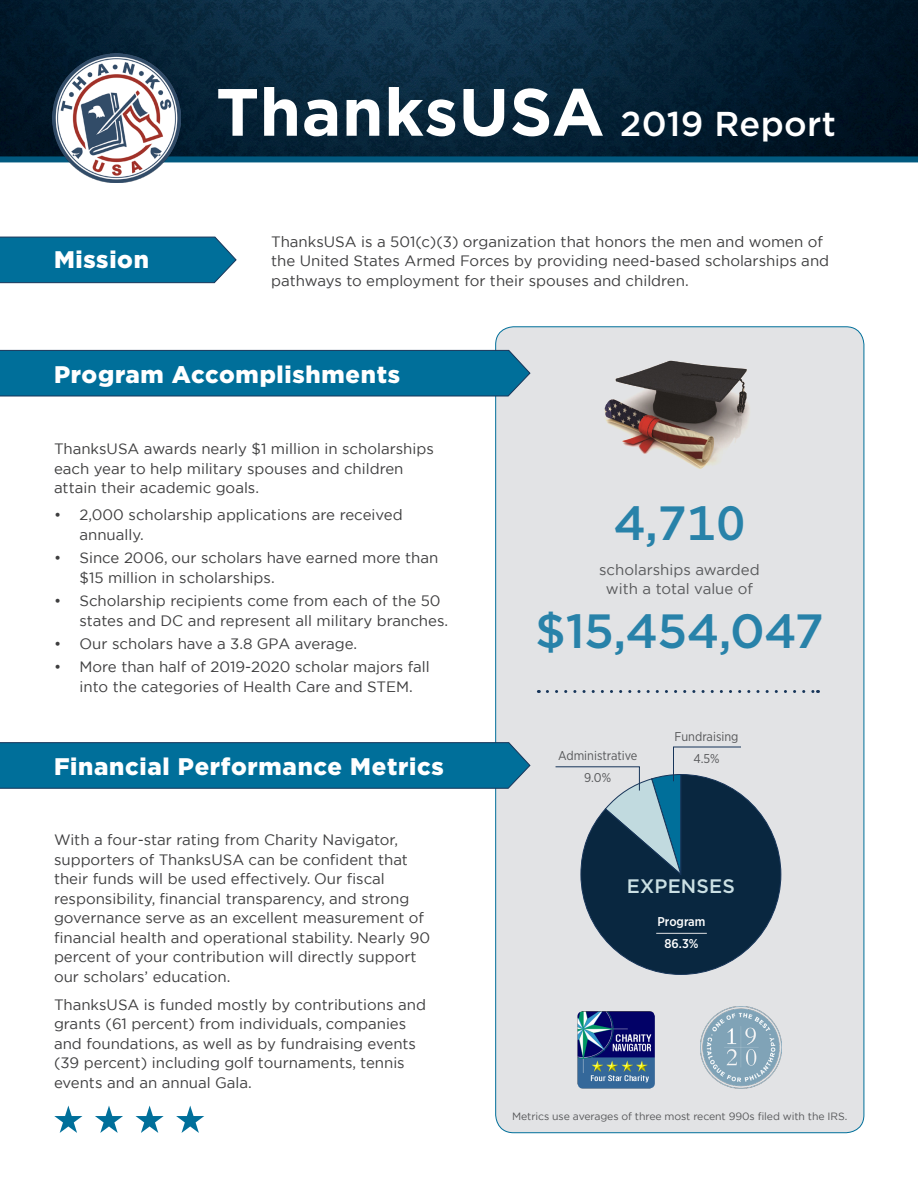
<style>
.page{position:relative;width:918px;height:1188px;background:#fff}
.page>*{position:absolute;margin:0;border:0;box-sizing:border-box;transform-origin:0 0}
.Headline{font:700 66.75px "Gotham";letter-spacing:.01em;color:#fff}
.Inset_text{font:500 48px "Gotham";letter-spacing:-.015em;color:#2882a9}
.Headline-2{font:500 34.5px "Gotham";letter-spacing:.01em;color:#fff}
.t1{font:900 24px "Gotham";letter-spacing:.03em;color:#fff}
.Inset_text-2{font:500 19.5px "Gotham";letter-spacing:.01em;color:#cbe0e4}
.Inset_text-3{font:15px/19.5px "Gotham";color:#3e3e3f}
.Inset_text-4{font:15px/19.5px "Gotham";color:#57585a;text-align:center}
.Inset_text-5{font:12.75px "Gotham Narrow";color:#57585a}
.Inset_text-6{font:500 12.75px "Gotham Narrow";color:#fff}
.Inset_text-7{font:10.5px "Gotham";letter-spacing:-.01em;color:#57585a}
</style>
<div class="page">
<img style="left:0;top:0;width:918px;height:156px">
<div style="left:496px;top:327px;width:368px;height:806px;background:#e2e3e5;border-radius:18px"></div>
<svg style="left:0;top:236px;width:237px;height:47px;background:#10759d"></svg>
<img style="left:604px;top:360px;width:146px;height:109px">
<svg style="left:0;top:350px;width:531px;height:47px;background:#087099"></svg>
<svg style="left:0;top:742px;width:531px;height:47px;background:#066f99"></svg>
<img style="left:577px;top:1011px;width:78px;height:78px">
<img style="left:701px;top:1007px;width:81px;height:81px">
<div style="left:0;top:156px;width:918px;height:6px;background:#01597f"></div>
<svg style="left:547px;top:690px;width:272px;height:3px"></svg>
<svg style="left:555px;top:746px;width:226px;height:229px"></svg>
<hr style="left:656px;top:933px;width:51px;height:1px;background:#e0e1e3">
<svg style="left:54px;top:1106px;width:28px;height:27px"></svg>
<svg style="left:95px;top:1106px;width:28px;height:27px"></svg>
<svg style="left:136px;top:1106px;width:28px;height:27px"></svg>
<svg style="left:176px;top:1106px;width:28px;height:27px"></svg>
<img style="left:52px;top:54px;width:129px;height:129px">
<p class="t1" style="left:54px;top:243px;width:96px">Mission</p>
<p class="Headline" style="left:216px;top:68px;width:390px">ThanksUSA</p>
<p class="Headline-2" style="left:620px;top:101px;width:217px">2019 Report</p>
<p class="Inset_text-3" style="left:271px;top:231px;width:559px">ThanksUSA is a 501(c)(3) organization that honors the men and women of the United States Armed Forces by providing need-based scholarships and pathways to employment for their spouses and children.</p>
<p class="t1" style="left:54px;top:358px;width:348px">Program Accomplishments</p>
<p class="Inset_text-3" style="left:54px;top:439px;width:381px">ThanksUSA awards nearly $1 million in scholarships each year to help military spouses and children attain their academic goals.</p>
<p class="Inset_text-3" style="left:80px;top:505px;width:325px;text-indent:-26px">• 2,000 scholarship applications are received annually.</p>
<p class="Inset_text-3" style="left:80px;top:548px;width:360px;text-indent:-26px">• Since 2006, our scholars have earned more than $15 million in scholarships.</p>
<p class="Inset_text-3" style="left:80px;top:591px;width:370px;text-indent:-26px">• Scholarship recipients come from each of the 50 states and DC and represent all military branches.</p>
<p class="Inset_text-3" style="left:54px;top:634px;width:305px">• Our scholars have a 3.8 GPA average.</p>
<p class="Inset_text-3" style="left:54px;top:657px;width:377px;text-align:center">• More than half of 2019-2020 scholar majors fall into the categories of Health Care and STEM.</p>
<p class="t1" style="left:54px;top:750px;width:391px">Financial Performance Metrics</p>
<p class="Inset_text-3" style="left:54px;top:830px;width:378px">With a four-star rating from Charity Navigator, supporters of ThanksUSA can be confident that their funds will be used effectively. Our fiscal responsibility, financial transparency, and strong governance serve as an excellent measurement of financial health and operational stability. Nearly 90 percent of your contribution will directly support our scholars’ education.</p>
<p class="Inset_text-3" style="left:54px;top:994px;width:373px">ThanksUSA is funded mostly by contributions and grants (61 percent) from individuals, companies and foundations, as well as by fundraising events (39 percent) including golf tournaments, tennis events and an annual Gala.</p>
<p class="Inset_text" style="left:613px;top:492px;width:133px">4,710</p>
<p class="Inset_text-4" style="left:599px;top:559px;width:162px">scholarships awarded with a total value of</p>
<p class="Inset_text" style="left:535px;top:599px;width:290px">$15,454,047</p>
<p class="Inset_text-5" style="left:675px;top:729px;width:66px">Fundraising</p>
<p class="Inset_text-5" style="left:558px;top:748px;width:81px">Administrative</p>
<p class="Inset_text-5" style="left:693px;top:751px;width:28px">4.5%</p>
<p class="Inset_text-5" style="left:584px;top:770px;width:28px">9.0%</p>
<p class="Inset_text-2" style="left:627px;top:873px;width:110px">EXPENSES</p>
<p class="Inset_text-6" style="left:658px;top:913px;width:49px">Program</p>
<p class="Inset_text-6" style="left:664px;top:935px;width:36px">86.3%</p>
<p class="Inset_text-7" style="left:512px;top:1110px;width:337px">Metrics use averages of three most recent 990s filed with the IRS.</p>
</div>
